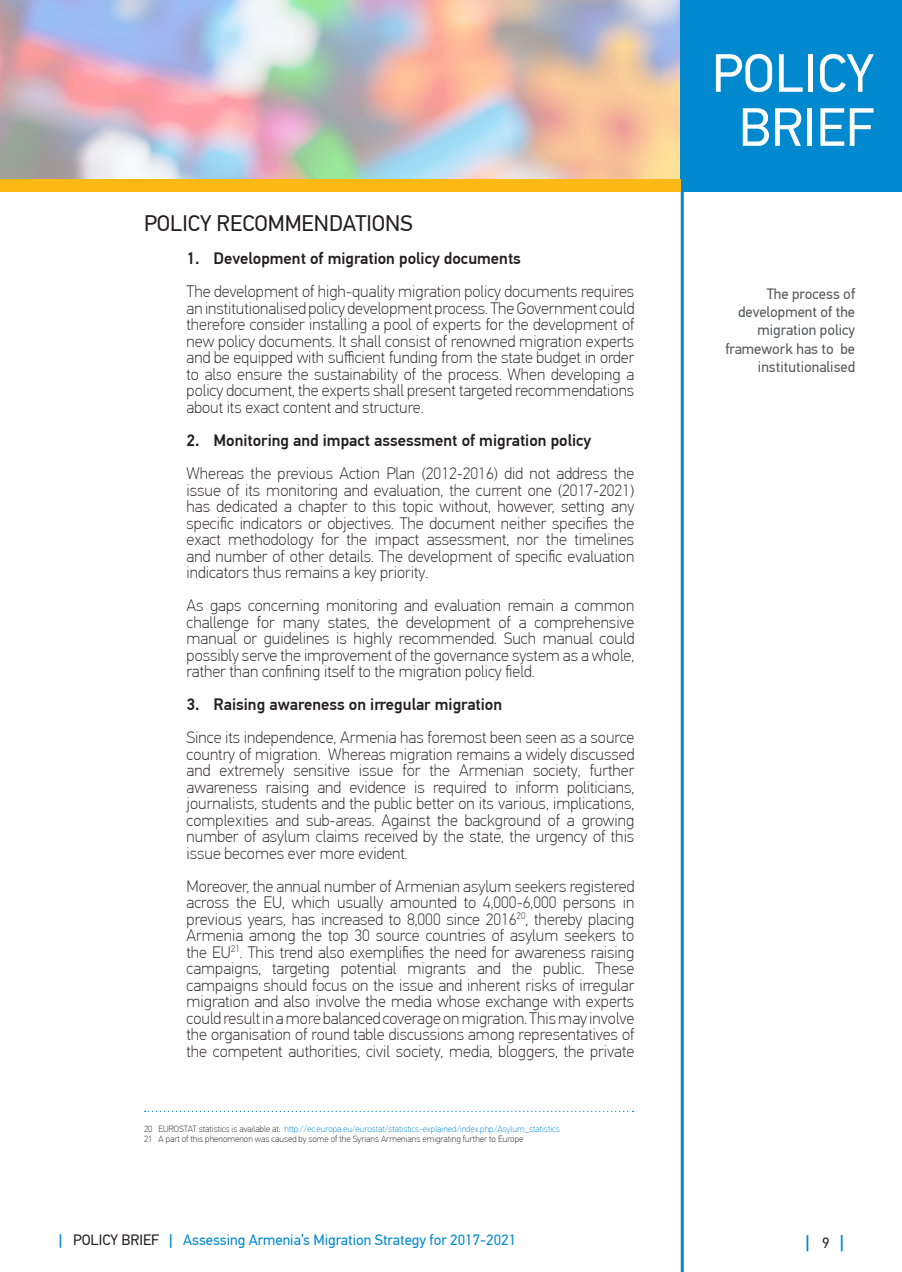
<style>
.page{position:relative;width:902px;height:1272px;background:#fff}
.page>*{position:absolute;margin:0;border:0;box-sizing:border-box;transform-origin:0 0}
.t1{font:54px/54px "PF Din Text Pro";color:#fff;text-align:center}
.Section_names{font:22.5px "PF Din Text Pro";color:#231f20}
.t2{font:500 18px "PF Din Text Pro";color:#0089cf}
.Text_1{font:100 16.5px/16.5px "PF Din Text Pro";color:#231f20;text-align:justify}
.t3{font:500 16.5px "PF Din Text Pro";color:#231f20}
.Key_points_TEXT{font:15px/18px "PF Din Text Pro";color:#57585a;text-align:right}
.t4{font:15px "PF Din Text Pro";color:#0089cf}
.footnote{font:100 9px "PF Din Text Pro";color:#0089cf}
.footnote-2{font:100 9px "PF Din Text Pro";color:#231f20}
.s1{color:#231f20}
.s2{font-weight:500}
.s3{font-weight:400;font-size:15px;color:#231f20}
</style>
<div class="page">
<div style="left:680px;top:0;width:221px;height:191px;background:#0089cf"></div>
<hr style="left:680px;top:179px;width:3px;height:1092px;background:#0089cf">
<div style="left:0;top:179px;width:680px;height:12px;background:#fcb814"></div>
<svg style="left:145px;top:1110px;width:488px;height:1px"></svg>
<p class="Section_names" style="left:144px;top:210px;width:270px">POLICY RECOMMENDATIONS</p>
<p class="t3" style="left:186px;top:249px;width:336px">1. Development of migration policy documents</p>
<p class="Text_1" style="left:186px;top:284px;width:449px">The development of high-quality migration policy documents requires an institutionalised policy development process. The Government could therefore consider installing a pool of experts for the development of new policy documents. It shall consist of renowned migration experts and be equipped with sufficient funding from the state budget in order to also ensure the sustainability of the process. When developing a policy document, the experts shall present targeted recommendations about its exact content and structure.</p>
<p class="t3" style="left:186px;top:430px;width:406px">2. Monitoring and impact assessment of migration policy</p>
<p class="Text_1" style="left:186px;top:465px;width:449px">Whereas the previous Action Plan (2012-2016) did not address the issue of its monitoring and evaluation, the current one (2017-2021) has dedicated a chapter to this topic without, however, setting any specific indicators or objectives. The document neither specifies the exact methodology for the impact assessment, nor the timelines and number of other details. The development of specific evaluation indicators thus remains a key priority.</p>
<p class="Text_1" style="left:186px;top:597px;width:449px">As gaps concerning monitoring and evaluation remain a common challenge for many states, the development of a comprehensive manual or guidelines is highly recommended. Such manual could possibly serve the improvement of the governance system as a whole, rather than confining itself to the migration policy field.</p>
<p class="t3" style="left:186px;top:694px;width:317px">3. Raising awareness on irregular migration</p>
<p class="Text_1" style="left:186px;top:729px;width:449px">Since its independence, Armenia has foremost been seen as a source country of migration. Whereas migration remains a widely discussed and extremely sensitive issue for the Armenian society, further awareness raising and evidence is required to inform politicians, journalists, students and the public better on its various, implications, complexities and sub-areas. Against the background of a growing number of asylum claims received by the state, the urgency of this issue becomes ever more evident.</p>
<p class="Text_1" style="left:186px;top:878px;width:449px">Moreover, the annual number of Armenian asylum seekers registered across the EU, which usually amounted to 4,000-6,000 persons in previous years, has increased to 8,000 since 2016<sup>20</sup>, thereby placing Armenia among the top 30 source countries of asylum seekers to the EU<sup>21</sup>. This trend also exemplifies the need for awareness raising campaigns, targeting potential migrants and the public. These campaigns should focus on the issue and inherent risks of irregular migration and also involve the media whose exchange with experts could result in a more balanced coverage on migration. This may involve the organisation of round table discussions among representatives of the competent authorities, civil society, media, bloggers, the private</p>
<p class="footnote" style="left:144px;top:1123px;width:417px"><span class="s1">20 EUROSTAT statistics is available at:</span> http://ec.europa.eu/eurostat/statistics-explained/index.php/Asylum_statistics</p>
<p class="footnote-2" style="left:144px;top:1133px;width:381px">21 A part of this phenomenon was caused by some of the Syrians Armenians emigrating further to Europe</p>
<p class="t4" style="left:59px;top:1231px;width:459px"><span class="s2">|</span> <span class="s1">POLICY BRIEF</span> <span class="s2">|</span> Assessing Armenia’s Migration Strategy for 2017-2021</p>
<h1 class="t1" style="left:711px;top:47px;width:164px">POLICY<br>BRIEF</h1>
<p class="Key_points_TEXT" style="left:725px;top:285px;width:131px">The process of development of the migration policy framework has to be institutionalised</p>
<p class="t2" style="left:805px;top:1230px;width:40px">| <span class="s3">9</span> |</p>
</div>
